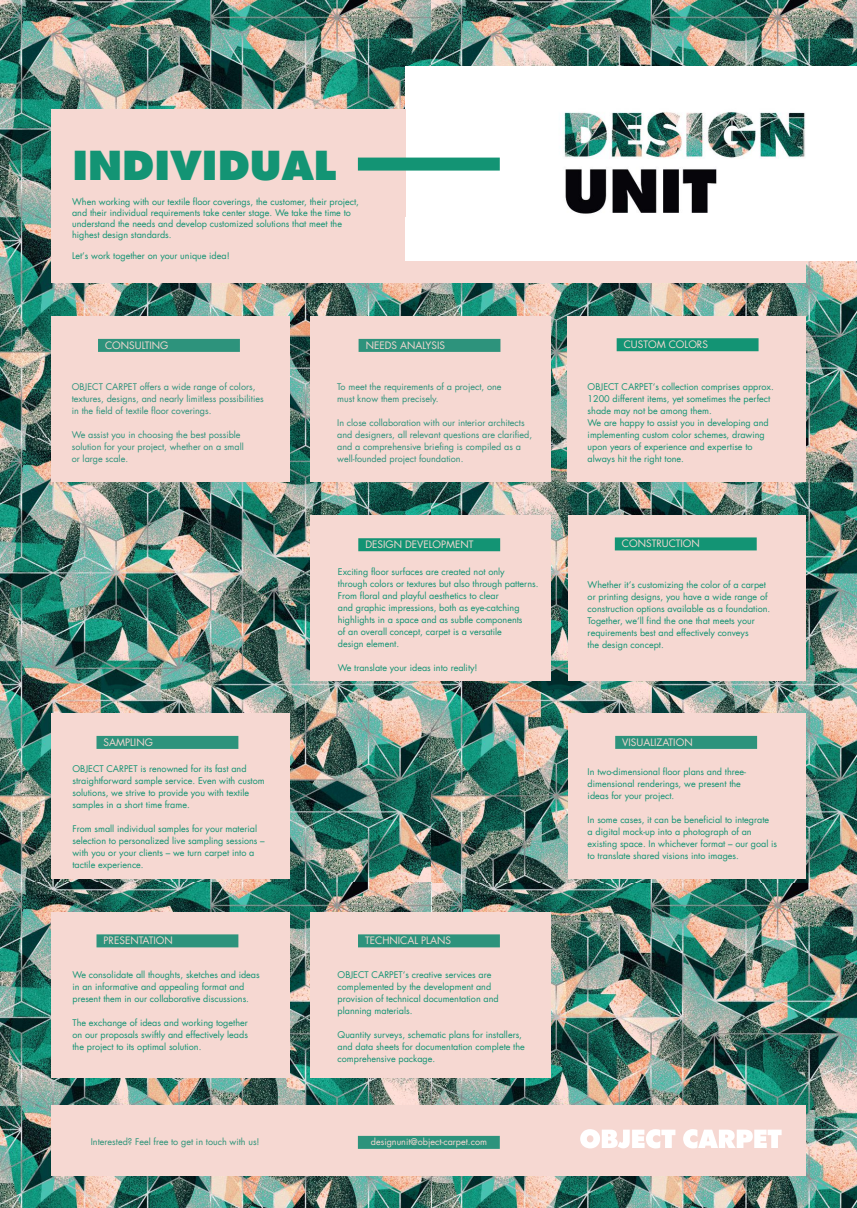
<style>
.page{position:relative;width:857px;height:1208px;background:#fff}
.page>*{position:absolute;margin:0;border:0;box-sizing:border-box;transform-origin:0 0}
.t1{font:800 39px "Futura";color:#139474}
.t2{font:10px "Futura";color:#f6d8d2}
.t3{font:9px/12px "Futura";color:#139474}
.t4{font:9px/12px "Futura";color:#2d937c}
.t5{font:9px "Futura";color:#2d9479}
.t6{font:9px "Futura";color:#f6d8d2}
</style>
<div class="page">
<img style="left:0;top:0;width:856px;height:1208px">
<div style="left:51px;top:1105px;width:754px;height:70px;background:#f6d8d2"></div>
<div style="left:51px;top:213px;width:754px;height:70px;background:#f6d8d2"></div>
<div style="left:405px;top:66px;width:451px;height:195px;background:#fff"></div>
<img style="left:564px;top:112px;width:242px;height:102px">
<div style="left:51px;top:109px;width:354px;height:108px;background:#f6d8d2"></div>
<svg style="left:580px;top:1129px;width:201px;height:19px"></svg>
<div style="left:358px;top:1135px;width:141px;height:13px;background:#2d937c"></div>
<div style="left:567px;top:515px;width:238px;height:166px;background:#f6d8d2"></div>
<div style="left:310px;top:515px;width:240px;height:166px;background:#f6d8d2"></div>
<div style="left:51px;top:713px;width:238px;height:166px;background:#f6d8d2"></div>
<div style="left:567px;top:713px;width:238px;height:166px;background:#f6d8d2"></div>
<div style="left:615px;top:736px;width:141px;height:13px;background:#2d937c"></div>
<div style="left:96px;top:736px;width:142px;height:13px;background:#2d937c"></div>
<div style="left:51px;top:911px;width:238px;height:166px;background:#f6d8d2"></div>
<div style="left:310px;top:911px;width:240px;height:166px;background:#f6d8d2"></div>
<div style="left:96px;top:934px;width:142px;height:13px;background:#2d937c"></div>
<div style="left:358px;top:934px;width:141px;height:13px;background:#2d937c"></div>
<div style="left:51px;top:316px;width:238px;height:166px;background:#f6d8d2"></div>
<div style="left:310px;top:316px;width:240px;height:166px;background:#f6d8d2"></div>
<div style="left:567px;top:316px;width:238px;height:166px;background:#f6d8d2"></div>
<div style="left:98px;top:339px;width:142px;height:13px;background:#2d937c"></div>
<div style="left:358px;top:339px;width:142px;height:13px;background:#2d937c"></div>
<div style="left:358px;top:158px;width:141px;height:13px;background:#139474"></div>
<div style="left:358px;top:538px;width:142px;height:13px;background:#139474"></div>
<div style="left:614px;top:537px;width:142px;height:13px;background:#139474"></div>
<div style="left:616px;top:338px;width:142px;height:13px;background:#139474"></div>
<h1 class="t1" style="left:72px;top:140px;width:265px">INDIVIDUAL</h1>
<p class="t3" style="left:72px;top:196px;width:288px;line-height:10.8px">When working with our textile floor coverings, the customer, their project, and their individual requirements take center stage. We take the time to understand the needs and develop customized solutions that meet the highest design standards.</p>
<p class="t3" style="left:72px;top:250px;width:159px">Let‘s work together on your unique idea!</p>
<p class="t2" style="left:105px;top:339px;width:65px">CONSULTING</p>
<p class="t2" style="left:365px;top:339px;width:81px">NEEDS ANALYSIS</p>
<p class="t4" style="left:72px;top:380px;width:193px">OBJECT CARPET offers a wide range of colors, textures, designs, and nearly limitless possibilities in the field of textile floor coverings.</p>
<p class="t4" style="left:72px;top:428px;width:173px">We assist you in choosing the best possible solution for your project, whether on a small or large scale.</p>
<p class="t4" style="left:337px;top:380px;width:166px">To meet the requirements of a project, one must know them precisely.</p>
<p class="t4" style="left:337px;top:416px;width:196px">In close collaboration with our interior architects and designers, all relevant questions are clarified, and a comprehensive briefing is compiled as a well-founded project foundation.</p>
<p class="t2" style="left:623px;top:338px;width:86px">CUSTOM COLORS</p>
<p class="t3" style="left:587px;top:380px;width:187px">OBJECT CARPET‘s collection comprises approx.<br>1200 different items, yet sometimes the perfect shade may not be among them.<br>We are happy to assist you in developing and implementing custom color schemes, drawing upon years of experience and expertise to always hit the right tone.</p>
<p class="t2" style="left:365px;top:538px;width:110px">DESIGN DEVELOPMENT</p>
<p class="t2" style="left:621px;top:537px;width:79px">CONSTRUCTION</p>
<p class="t3" style="left:337px;top:565px;width:202px">Exciting floor surfaces are created not only<br>through colors or textures but also through patterns.<br>From floral and playful aesthetics to clear<br>and graphic impressions, both as eye-catching highlights in a space and as subtle components<br>of an overall concept, carpet is a versatile<br>design element.</p>
<p class="t3" style="left:337px;top:661px;width:141px">We translate your ideas into reality!</p>
<p class="t3" style="left:587px;top:578px;width:184px">Whether it‘s customizing the color of a carpet or printing designs, you have a wide range of construction options available as a foundation.<br>Together, we‘ll find the one that meets your requirements best and effectively conveys<br>the design concept.</p>
<p class="t2" style="left:103px;top:735px;width:51px">SAMPLING</p>
<p class="t2" style="left:622px;top:735px;width:72px">VISUALIZATION</p>
<p class="t3" style="left:72px;top:763px;width:194px">OBJECT CARPET is renowned for its fast and straightforward sample service. Even with custom solutions, we strive to provide you with textile samples in a short time frame.</p>
<p class="t3" style="left:72px;top:823px;width:194px">From small individual samples for your material selection to personalized live sampling sessions – with you or your clients – we turn carpet into a tactile experience.</p>
<p class="t2" style="left:103px;top:934px;width:71px">PRESENTATION</p>
<p class="t2" style="left:365px;top:934px;width:87px">TECHNICAL PLANS</p>
<p class="t3" style="left:72px;top:968px;width:189px">We consolidate all thoughts, sketches and ideas in an informative and appealing format and present them in our collaborative discussions.</p>
<p class="t3" style="left:72px;top:1016px;width:177px;text-align:justify">The exchange of ideas and working together on our proposals swiftly and effectively leads the project to its optimal solution.</p>
<p class="t3" style="left:337px;top:968px;width:162px">OBJECT CARPET‘s creative services are complemented by the development and provision of technical documentation and planning materials.</p>
<p class="t3" style="left:337px;top:1028px;width:189px">Quantity surveys, schematic plans for installers, and data sheets for documentation complete the comprehensive package.</p>
<p class="t5" style="left:91px;top:1135px;width:170px">Interested? Feel free to get in touch with us!</p>
<p class="t6" style="left:370px;top:1135px;width:118px">designunit@object-carpet.com</p>
<p class="t3" style="left:587px;top:765px;width:160px">In two-dimensional floor plans and three&shy;dimensional renderings, we present the ideas for your project.</p>
<p class="t3" style="left:587px;top:813px;width:191px">In some cases, it can be beneficial to integrate<br>a digital mock-up into a photograph of an existing space. In whichever format – our goal is to translate shared visions into images.</p>
</div>
